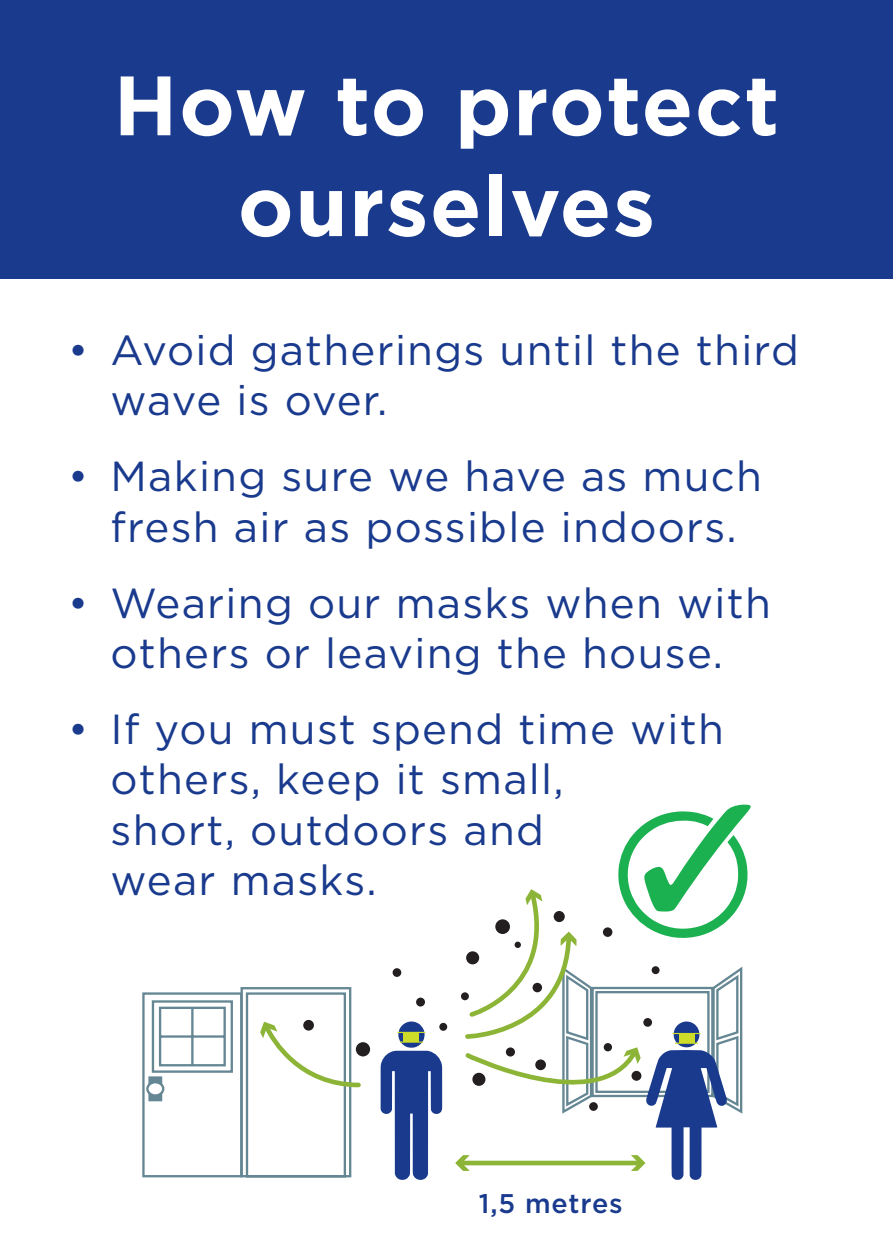
<style>
.page{position:relative;width:893px;height:1259px;background:#fff}
.page>*{position:absolute;margin:0;border:0;box-sizing:border-box;transform-origin:0 0}
.page_heading_BLUE{font:700 84px/100.8px "Gotham";letter-spacing:.02em;color:#fff;text-align:center}
.t1{font:42px/50.4px "Gotham";letter-spacing:.03em;color:#193a8d}
.body_BLUE{font:500 27px "Gotham";letter-spacing:.03em;color:#193a8d}
</style>
<div class="page">
<div style="left:0;top:0;width:893px;height:279px;background:#193a8d"></div>
<div style="left:142px;top:992px;width:100px;height:185px;border:2px solid #658794"></div>
<svg style="left:148px;top:1076px;width:3px;height:25px"></svg>
<svg style="left:147px;top:1082px;width:16px;height:13px"></svg>
<div style="left:146px;top:1081px;width:18px;height:15px;border:2px solid #658794;border-radius:50%"></div>
<svg style="left:381px;top:1021px;width:61px;height:159px"></svg>
<hr style="left:398px;top:1031px;width:27px;height:2px;background:#cddc28">
<div style="left:404px;top:1032px;width:15px;height:10px;background:#cddc28"></div>
<div style="left:439px;top:1023px;width:8px;height:7px;background:#231f20;border-radius:50%"></div>
<div style="left:393px;top:968px;width:8px;height:9px;background:#231f20;border-radius:50%"></div>
<div style="left:416px;top:997px;width:9px;height:9px;background:#231f20;border-radius:50%"></div>
<div style="left:356px;top:1042px;width:14px;height:14px;background:#231f20;border-radius:50%"></div>
<svg style="left:151px;top:987px;width:212px;height:191px"></svg>
<svg style="left:455px;top:804px;width:296px;height:376px"></svg>
<p class="page_heading_BLUE" style="left:114px;top:55px;width:667px">How to protect ourselves</p>
<p class="t1" style="left:111px;top:324px;width:690px;text-indent:-43px">• Avoid gatherings until the third wave is over.</p>
<p class="t1" style="left:68px;top:450px;width:695px;text-align:center">• Making sure we have as much fresh air as possible indoors.</p>
<p class="t1" style="left:68px;top:576px;width:704px;text-align:center">• Wearing our masks when with others or leaving the house.</p>
<p class="t1" style="left:111px;top:703px;width:615px;text-indent:-43px">• If you must spend time with others, keep it small,<br>short, outdoors and<br>wear masks.</p>
<p class="body_BLUE" style="left:479px;top:1185px;width:145px">1,5 metres</p>
</div>
